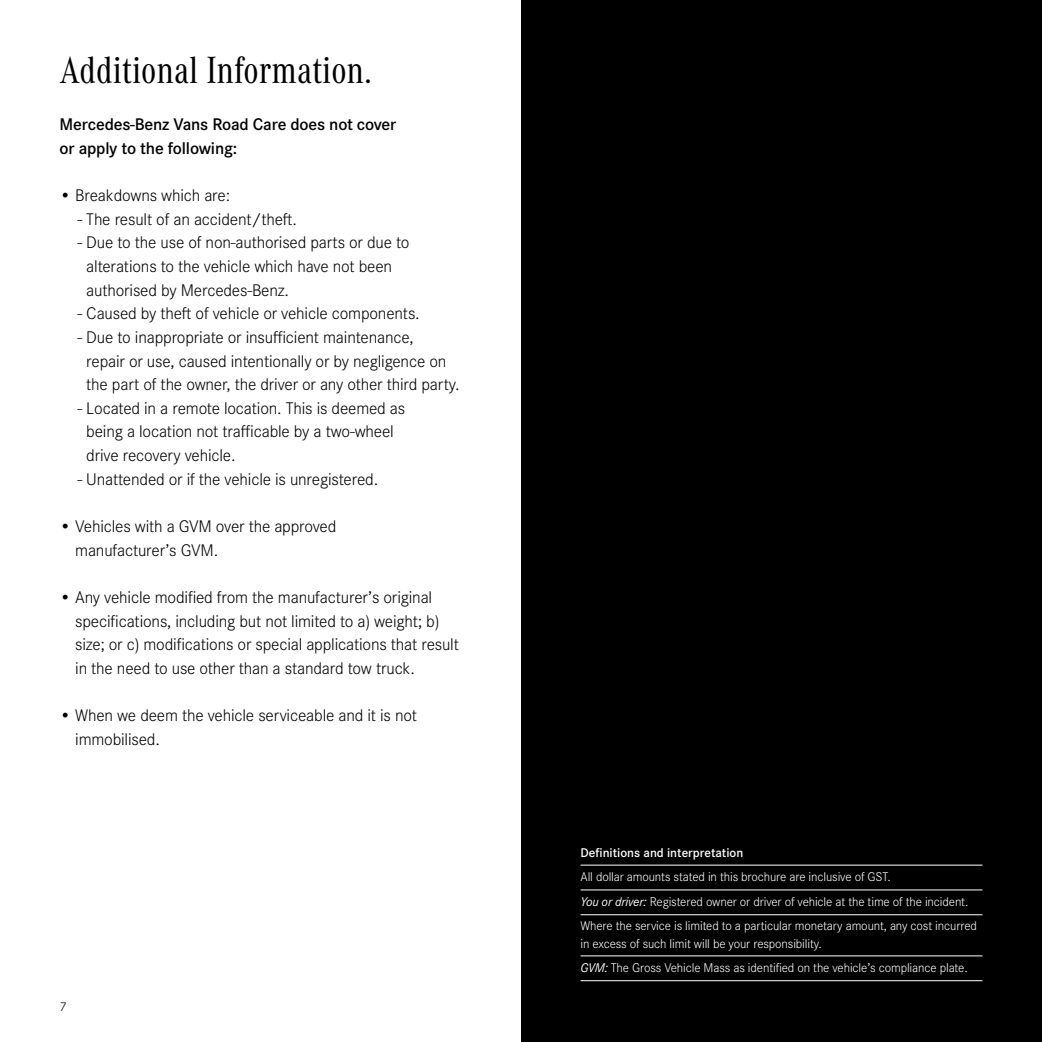
<style>
.page{position:relative;width:1042px;height:1042px;background:#fff}
.page>*{position:absolute;margin:0;border:0;box-sizing:border-box;transform-origin:0 0}
.t1{font:39.38px "Corporate A Cond Pro";color:#000}
.t2{font:300 17.5px/23.6px "Corporate S Pro";letter-spacing:-.01em;color:#000}
.t3{font:600 17.5px/23.6px "Corporate S Pro";letter-spacing:-.01em;color:#000}
.t4{font:300 13.12px/24.5px "Corporate S Pro";letter-spacing:-.01em;color:#fff}
.t5{font:600 13.12px "Corporate S Pro";color:#fff}
.t6{font:300 13.12px "Corporate S Pro";color:#000}
.s1{font-weight:400;font-style:italic}
</style>
<div class="page">
<div style="left:521px;top:0;width:521px;height:1042px;background:#000"></div>
<hr style="left:580px;top:865px;width:402px;height:1px;background:#fff">
<hr style="left:580px;top:889px;width:402px;height:1px;background:#fff">
<hr style="left:580px;top:914px;width:402px;height:1px;background:#fff">
<hr style="left:580px;top:955px;width:402px;height:1px;background:#fff">
<hr style="left:580px;top:980px;width:402px;height:1px;background:#fff">
<h1 class="t1" style="left:60px;top:43px;width:314px">Additional Information.</h1>
<p class="t3" style="left:60px;top:111px;width:338px">Mercedes-Benz Vans Road Care does not cover or apply to the following:</p>
<p class="t2" style="left:60px;top:182px;width:172px">• Breakdowns which are:</p>
<p class="t2" style="left:77px;top:206px;width:221px">- The result of an accident/theft.</p>
<p class="t2" style="left:86px;top:230px;width:325px;text-indent:-9px">- Due to the use of non-authorised parts or due to alterations to the vehicle which have not been authorised by Mercedes-Benz.</p>
<p class="t2" style="left:77px;top:301px;width:344px">- Caused by theft of vehicle or vehicle components.</p>
<p class="t2" style="left:86px;top:324px;width:375px;text-indent:-9px">- Due to inappropriate or insufficient maintenance,<br>repair or use, caused intentionally or by negligence on the part of the owner, the driver or any other third party.</p>
<p class="t2" style="left:86px;top:395px;width:320px;text-indent:-9px">- Located in a remote location. This is deemed as being a location not trafficable by a two-wheel drive recovery vehicle.</p>
<p class="t2" style="left:77px;top:466px;width:302px">- Unattended or if the vehicle is unregistered.</p>
<p class="t2" style="left:75px;top:513px;width:263px;text-indent:-16px">• Vehicles with a GVM over the approved manufacturer’s GVM.</p>
<p class="t2" style="left:75px;top:584px;width:385px;text-indent:-16px">• Any vehicle modified from the manufacturer’s original specifications, including but not limited to a) weight; b) size; or c) modifications or special applications that result in the need to use other than a standard tow truck.</p>
<p class="t2" style="left:75px;top:702px;width:343px;text-indent:-16px">• When we deem the vehicle serviceable and it is not immobilised.</p>
<p class="t6" style="left:60px;top:997px;width:8px">7</p>
<p class="t5" style="left:580px;top:842px;width:164px">Definitions and interpretation</p>
<p class="t4" style="left:580px;top:864px;width:398px">All dollar amounts stated in this brochure are inclusive of GST.<br><span class="s1">You or driver:</span> Registered owner or driver of vehicle at the time of the incident.<br>Where the service is limited to a particular monetary amount, any cost incurred</p>
<p class="t4" style="left:580px;top:931px;width:389px">in excess of such limit will be your responsibility.<br><span class="s1">GVM:</span> The Gross Vehicle Mass as identified on the vehicle’s compliance plate.</p>
</div>
